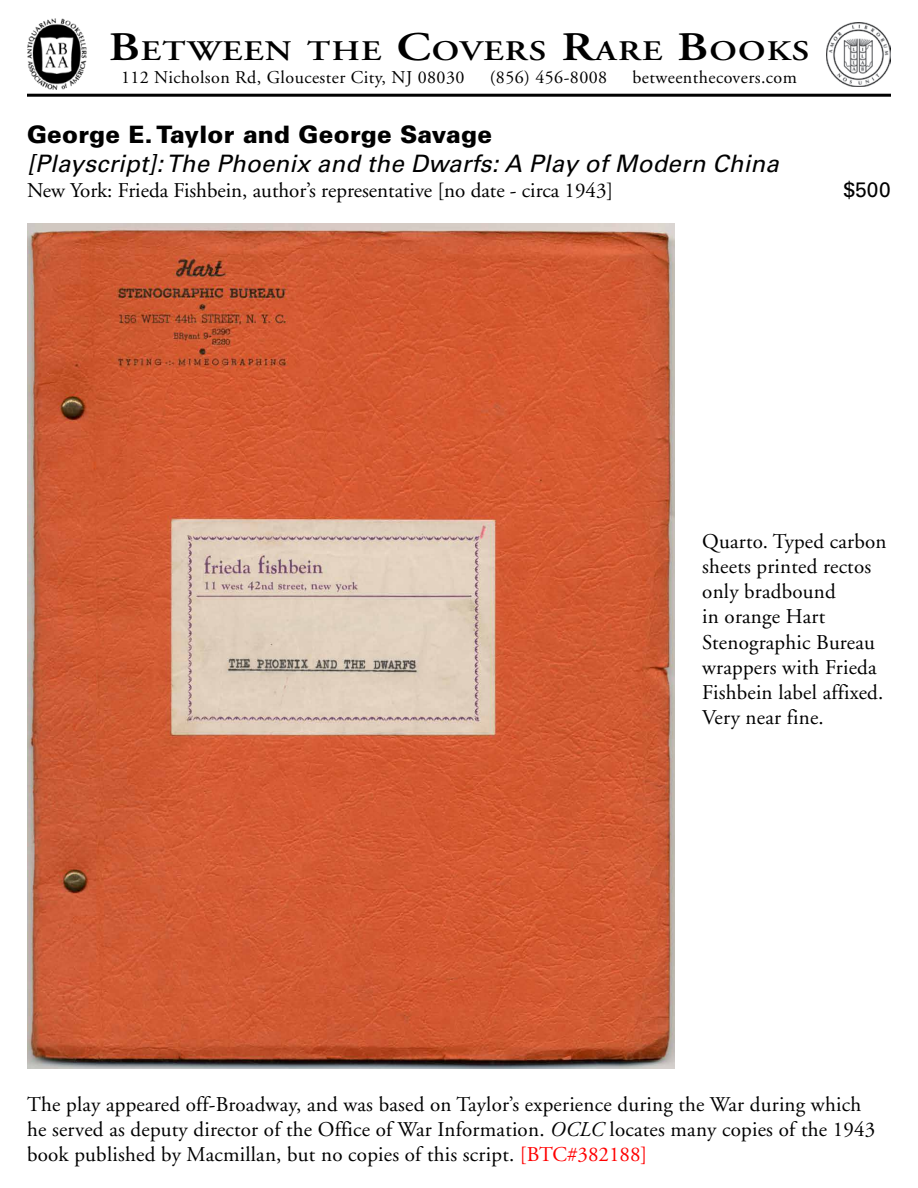
<style>
.page{position:relative;width:918px;height:1188px;background:#fff}
.page>*{position:absolute;margin:0;border:0;box-sizing:border-box;transform-origin:0 0}
.t1{font:600 28.35px "Adobe Garamond";letter-spacing:.035em;color:#000;scale:1.22 1}
.t2{font:italic 24px "Univers";letter-spacing:.01em;color:#000}
.t3{font:900 24px "Univers";letter-spacing:.01em;color:#000}
.t4{font:21px/25.2px "Adobe Garamond";letter-spacing:.01em;color:#000}
.t5{font:21px "Univers";color:#000}
.t6{font:18px "Adobe Garamond";letter-spacing:.025em;color:#000}
.s1{font-size:40.5px}
.s2{font-style:italic}
.s3{color:#f00}
</style>
<div class="page">
<img style="left:826px;top:22px;width:65px;height:65px">
<img style="left:27px;top:19px;width:60px;height:71px">
<hr style="left:27px;top:94px;width:864px;height:3px;background:#000">
<img style="left:27px;top:224px;width:648px;height:845px">
<h1 class="t1" style="left:109px;top:35px;width:576px"><span class="s1">B</span>ETWEEN THE <span class="s1">C</span>OVERS <span class="s1">R</span>ARE <span class="s1">B</span>OOKS</h1>
<p class="t6" style="left:121px;top:67px;width:345px">112 Nicholson Rd, Gloucester City, NJ 08030</p>
<p class="t6" style="left:490px;top:67px;width:119px">(856) 456-8008</p>
<p class="t6" style="left:633px;top:67px;width:166px">betweenthecovers.com</p>
<p class="t3" style="left:27px;top:119px;width:467px">George E. Taylor and George Savage</p>
<p class="t2" style="left:27px;top:149px;width:753px">[Playscript]: The Phoenix and the Dwarfs: A Play of Modern China</p>
<p class="t4" style="left:27px;top:178px;width:588px">New York: Frieda Fishbein, author’s representative [no date - circa 1943]</p>
<p class="t5" style="left:843px;top:177px;width:49px">$500</p>
<p class="t4" style="left:702px;top:529px;width:186px">Quarto. Typed carbon sheets printed rectos only bradbound<br>in orange Hart<br>Stenographic Bureau wrappers with Frieda<br>Fishbein label affixed.<br>Very near fine.</p>
<p class="t4" style="left:27px;top:1092px;width:850px">The play appeared off-Broadway, and was based on Taylor’s experience during the War during which he served as deputy director of the Office of War Information. <span class="s2">OCLC</span> locates many copies of the 1943 book published by Macmillan, but no copies of this script. <span class="s3">[BTC#382188]</span></p>
</div>
